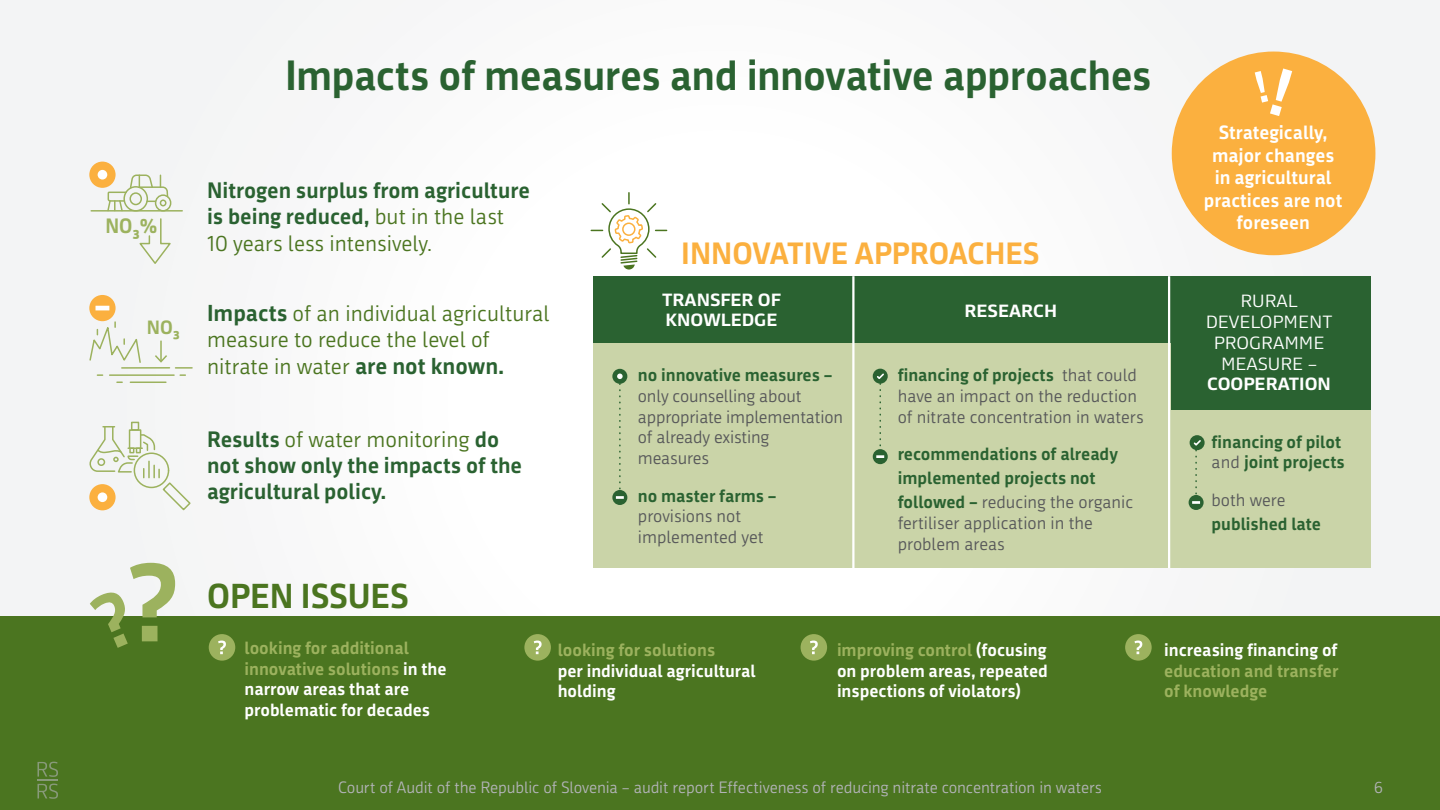
<style>
.page{position:relative;width:1440px;height:810px;background:#f8f8f9}
.page>*{position:absolute;margin:0;border:0;box-sizing:border-box;transform-origin:0 0}
.t1{font:700 107.93px "Republika";color:#9cb25e}
.t2{font:700 41.25px "Republika";letter-spacing:-.015em;color:#2a6231}
.t3{font:700 33.75px "Republika";color:#4b7520}
.t4{font:700 30px "Republika";color:#fbb03f}
.t5{font:700 21.75px/26.2px "Republika";color:#2a6231}
.t6{font:21.75px/26.2px "Republika";color:#4b7520}
.t7{font:700 20.25px "Republika";color:#9cb25e;scale:.96 1}
.t8{font:700 18.75px/22.5px "Republika";color:#fff;text-align:center}
.t9{font:700 18.75px "Republika";color:#9cb25e}
.t10{font:17.25px/20.7px "Republika";letter-spacing:-.005em;color:#57585a}
.t11{font:700 17.25px/20.7px "Republika";color:#fff}
.t12{font:700 17.25px/24px "Republika";color:#2a6231}
.t13{font:700 17.25px/20.7px "Republika";color:#9cb25e}
.t14{font:700 17.25px/20.7px "Republika";color:#fff;scale:1.1 1}
.t15{font:17.25px/20.7px "Republika";color:#fff;text-align:center;scale:1.1 1}
.t16{font:15.98px "Republika";letter-spacing:-.01em;color:#b2b3b7}
.s1{font-weight:400;color:#4b7520}
.s2{font-weight:700;font-size:22.5px;color:#2a6231}
.s3{font-weight:700;color:#2a6231}
.s4{font-weight:400;color:#57585a}
.s5{color:#9cb25e}
</style>
<div class="page">
<div style="left:0;top:617px;width:1440px;height:193px;background:#4b7520"></div>
<div style="left:593px;top:276px;width:778px;height:67px;background:#2a6231"></div>
<div style="left:89px;top:162px;width:27px;height:26px;background:#fbb03f;border-radius:13px"></div>
<div style="left:98px;top:170px;width:9px;height:10px;background:#fff;border-radius:50%"></div>
<svg style="left:591px;top:193px;width:76px;height:77px"></svg>
<svg style="left:38px;top:762px;width:20px;height:37px"></svg>
<div style="left:209px;top:634px;width:26px;height:27px;background:#9cb25e;border-radius:50%"></div>
<svg style="left:218px;top:641px;width:8px;height:13px"></svg>
<div style="left:524px;top:634px;width:27px;height:27px;background:#9cb25e;border-radius:50%"></div>
<svg style="left:534px;top:641px;width:8px;height:13px"></svg>
<div style="left:801px;top:634px;width:26px;height:27px;background:#9cb25e;border-radius:50%"></div>
<svg style="left:810px;top:641px;width:8px;height:13px"></svg>
<div style="left:1125px;top:634px;width:27px;height:27px;background:#9cb25e;border-radius:50%"></div>
<svg style="left:1134px;top:641px;width:8px;height:13px"></svg>
<hr style="left:160px;top:341px;width:2px;height:20px;background:#9cb25e">
<svg style="left:155px;top:355px;width:12px;height:8px"></svg>
<svg style="left:97px;top:374px;width:6px;height:2px"></svg>
<hr style="left:110px;top:374px;width:64px;height:2px;background:#9cb25e">
<hr style="left:122px;top:367px;width:48px;height:2px;background:#9cb25e">
<hr style="left:130px;top:382px;width:36px;height:1px;background:#9cb25e">
<svg style="left:176px;top:367px;width:16px;height:9px"></svg>
<svg style="left:89px;top:322px;width:52px;height:41px"></svg>
<div style="left:89px;top:295px;width:27px;height:26px;background:#fbb03f;border-radius:50%"></div>
<hr style="left:96px;top:306px;width:13px;height:4px;background:#fff">
<svg style="left:106px;top:174px;width:66px;height:90px"></svg>
<hr style="left:91px;top:210px;width:91px;height:2px;background:#9cb25e">
<div style="left:131px;top:422px;width:8px;height:9px;border:2px solid #9cb25e"></div>
<svg style="left:89px;top:425px;width:102px;height:86px"></svg>
<div style="left:1172px;top:52px;width:203px;height:203px;background:#fbb03f;border-radius:50%"></div>
<div style="left:593px;top:343px;width:778px;height:225px;background:#cad4a8"></div>
<div style="left:612px;top:490px;width:15px;height:15px;background:#2a6231;border-radius:50%"></div>
<div style="left:873px;top:449px;width:15px;height:15px;background:#2a6231;border-radius:50%"></div>
<svg style="left:873px;top:369px;width:15px;height:15px"></svg>
<svg style="left:1190px;top:435px;width:15px;height:15px"></svg>
<div style="left:612px;top:369px;width:15px;height:15px;background:#2a6231;border-radius:7px"></div>
<svg style="left:616px;top:374px;width:8px;height:125px"></svg>
<svg style="left:875px;top:372px;width:11px;height:86px"></svg>
<hr style="left:1168px;top:276px;width:2px;height:292px;background:#fff">
<hr style="left:852px;top:276px;width:3px;height:292px;background:#fff">
<div style="left:1189px;top:495px;width:15px;height:15px;background:#2a6231;border-radius:50%"></div>
<svg style="left:1192px;top:438px;width:10px;height:66px"></svg>
<div style="left:1171px;top:283px;width:199px;height:127px;background:#2a6231"></div>
<svg style="left:88px;top:616px;width:51px;height:1px"></svg>
<p class="t7" style="left:105px;top:214px;width:55px">NO %</p>
<p class="t7" style="left:133px;top:225px;width:9px">³</p>
<p class="t9" style="left:147px;top:317px;width:28px">NO</p>
<p class="t9" style="left:173px;top:327px;width:8px">³</p>
<h1 class="t1" style="left:128px;top:541px;width:52px">?</h1>
<h2 class="t2" style="left:285px;top:51px;width:868px">Impacts of measures and innovative approaches</h2>
<p class="t5" style="left:207px;top:178px;width:324px">Nitrogen surplus from agriculture is being reduced, <span class="s1">but in the last<br>10 years less intensively.</span></p>
<p class="t6" style="left:207px;top:301px;width:344px"><span class="s2">Impacts</span> of an individual agricultural measure to reduce the level of nitrate in water <span class="s2">are not known.</span></p>
<p class="t5" style="left:207px;top:426px;width:317px">Results <span class="s1">of water monitoring</span> do not show only the impacts of the agricultural policy.</p>
<h3 class="t3" style="left:207px;top:576px;width:203px">OPEN ISSUES</h3>
<h3 class="t4" style="left:681px;top:236px;width:360px">INNOVATIVE APPROACHES</h3>
<p class="t14" style="left:662px;top:289px;width:109px">TRANSFER OF<br>KNOWLEDGE</p>
<p class="t14" style="left:965px;top:301px;width:86px">RESEARCH</p>
<p class="t12" style="left:638px;top:363px;width:196px">no innovative measures –</p>
<p class="t10" style="left:638px;top:386px;width:207px">only counselling about appropriate implementation of already existing measures</p>
<p class="t12" style="left:638px;top:484px;width:140px">no master farms –</p>
<p class="t10" style="left:638px;top:506px;width:127px">provisions not implemented yet</p>
<p class="t10" style="left:898px;top:365px;width:247px"><span class="s3">financing of projects</span> that could have an impact on the reduction of nitrate concentration in waters</p>
<p class="t12" style="left:898px;top:442px;width:237px">recommendations of already implemented projects not followed – <span class="s4">reducing the organic</span></p>
<p class="t10" style="left:898px;top:513px;width:197px">fertiliser application in the problem areas</p>
<p class="t11" style="left:244px;top:638px;width:204px"><span class="s5">looking for additional innovative solutions</span> in the narrow areas that are problematic for decades</p>
<p class="t13" style="left:558px;top:640px;width:159px">looking for solutions</p>
<p class="t11" style="left:558px;top:660px;width:200px">per individual agricultural holding</p>
<p class="t11" style="left:837px;top:640px;width:212px;text-align:justify"><span class="s5">improving control</span> (focusing on problem areas, repeated inspections of violators)</p>
<p class="t8" style="left:1204px;top:122px;width:140px">Strategically, major changes in agricultural practices are not foreseen</p>
<p class="t15" style="left:1206px;top:291px;width:117px">RURAL<br>DEVELOPMENT<br>PROGRAMME<br>MEASURE –</p>
<p class="t14" style="left:1207px;top:374px;width:114px">COOPERATION</p>
<p class="t12" style="left:1212px;top:431px;width:135px;line-height:20.7px">financing of pilot <span class="s4">and</span> joint projects</p>
<p class="t10" style="left:1212px;top:490px;width:76px">both were</p>
<p class="t12" style="left:1212px;top:512px;width:111px">published late</p>
<p class="t11" style="left:1164px;top:640px;width:175px">increasing financing of</p>
<p class="t13" style="left:1164px;top:660px;width:176px">education and transfer of knowledge</p>
<p class="t16" style="left:338px;top:778px;width:765px">Court of Audit of the Republic of Slovenia – audit report Effectiveness of reducing nitrate concentration in waters</p>
<p class="t16" style="left:1374px;top:778px;width:10px">6</p>
</div>
